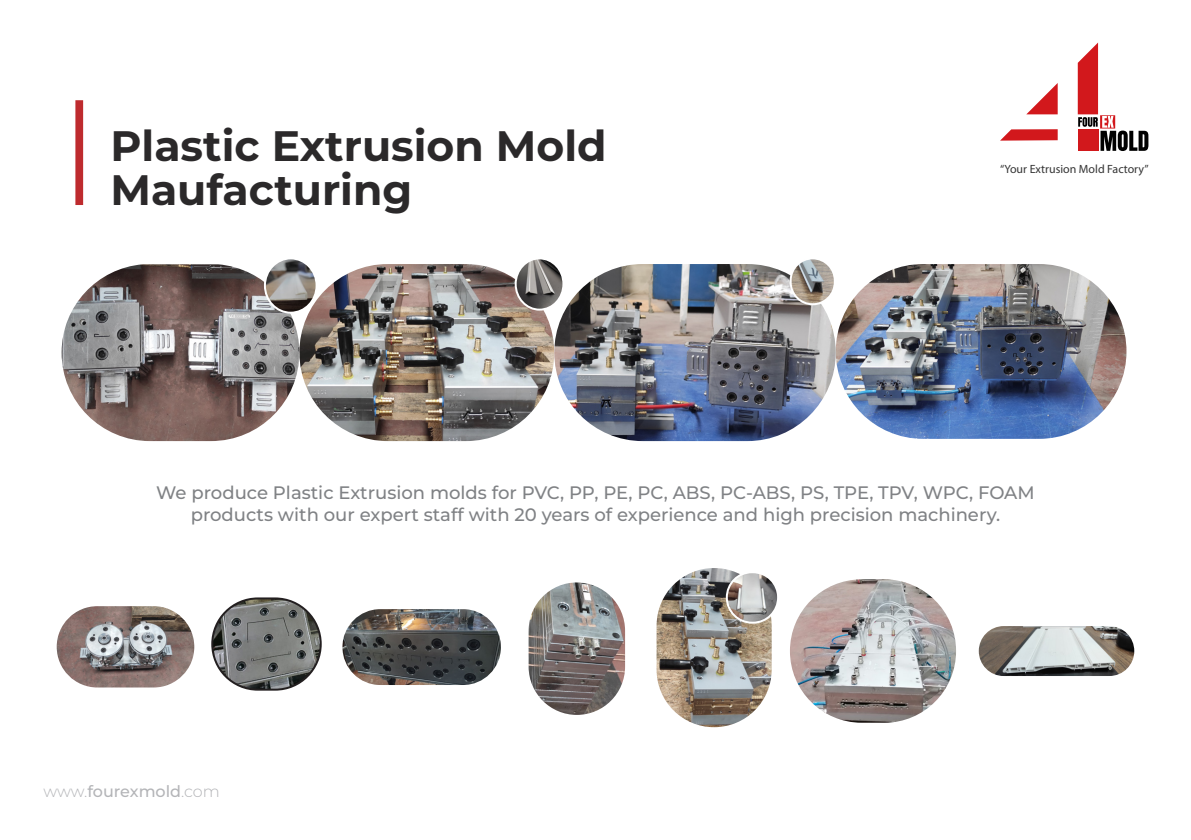
<style>
.page{position:relative;width:1191px;height:840px;background:#fff}
.page>*{position:absolute;margin:0;border:0;box-sizing:border-box;transform-origin:0 0}
.Big_Title{font:700 42.6px/43.8px "Montserrat";color:#2b292a}
.Sub_Title{font:500 18px "Montserrat";color:#808285}
.t1{font:500 16px "Montserrat";color:#b4b5b8}
.t2{font:12px "Myriad Pro";color:#353535}
.s1{font-weight:300}
</style>
<div class="page">
<div style="left:75px;top:100px;width:8px;height:105px;background:#be2b2e"></div>
<svg style="left:1001px;top:129px;width:56px;height:11px"></svg>
<svg style="left:1026px;top:83px;width:31px;height:31px"></svg>
<svg style="left:1077px;top:43px;width:71px;height:108px"></svg>
<img style="left:299px;top:264px;width:255px;height:177px;border-radius:88px">
<img style="left:835px;top:264px;width:291px;height:174px;border-radius:87px">
<img style="left:554px;top:264px;width:281px;height:177px;border-radius:88px">
<img style="left:790px;top:258px;width:44px;height:46px;border-radius:22px">
<div style="left:789px;top:257px;width:46px;height:48px;border:2px solid #fff;border-radius:22px"></div>
<img style="left:62px;top:264px;width:237px;height:177px;border-radius:86px">
<img style="left:515px;top:260px;width:46px;height:49px">
<div style="left:514px;top:257px;width:50px;height:53px;border:2px solid #fff;border-radius:50%"></div>
<img style="left:265px;top:260px;width:51px;height:52px">
<div style="left:264px;top:257px;width:53px;height:56px;border:2px solid #fff;border-radius:50%"></div>
<img style="left:342px;top:608px;width:159px;height:76px;border-radius:38px">
<img style="left:212px;top:598px;width:109px;height:91px;border-radius:46px">
<div style="left:211px;top:597px;width:111px;height:93px;border:2px solid #231f20;border-radius:46px"></div>
<img style="left:528px;top:582px;width:97px;height:132px;border-radius:48px">
<img style="left:790px;top:579px;width:166px;height:143px;border-radius:72px">
<img style="left:978px;top:625px;width:156px;height:50px;border-radius:25px">
<img style="left:57px;top:605px;width:137px;height:82px;border-radius:41px">
<img style="left:656px;top:567px;width:115px;height:159px;border-radius:58px">
<img style="left:727px;top:572px;width:51px;height:50px;border-radius:25px">
<div style="left:726px;top:571px;width:53px;height:52px;border:2px solid #fff;border-radius:25px"></div>
<p class="Big_Title" style="left:110px;top:123px;width:497px">Plastic Extrusion Mold<br>Maufacturing</p>
<p class="t2" style="left:1000px;top:162px;width:150px">“Your Extrusion Mold Factory”</p>
<p class="Sub_Title" style="left:156px;top:480px;width:880px">We produce Plastic Extrusion molds for PVC, PP, PE, PC, ABS, PC-ABS, PS, TPE, TPV, WPC, FOAM</p>
<p class="Sub_Title" style="left:191px;top:502px;width:811px">products with our expert staff with 20 years of experience and high precision machinery.</p>
<p class="t1" style="left:43px;top:780px;width:178px"><span class="s1">www.</span>fourexmold<span class="s1">.com</span></p>
</div>
